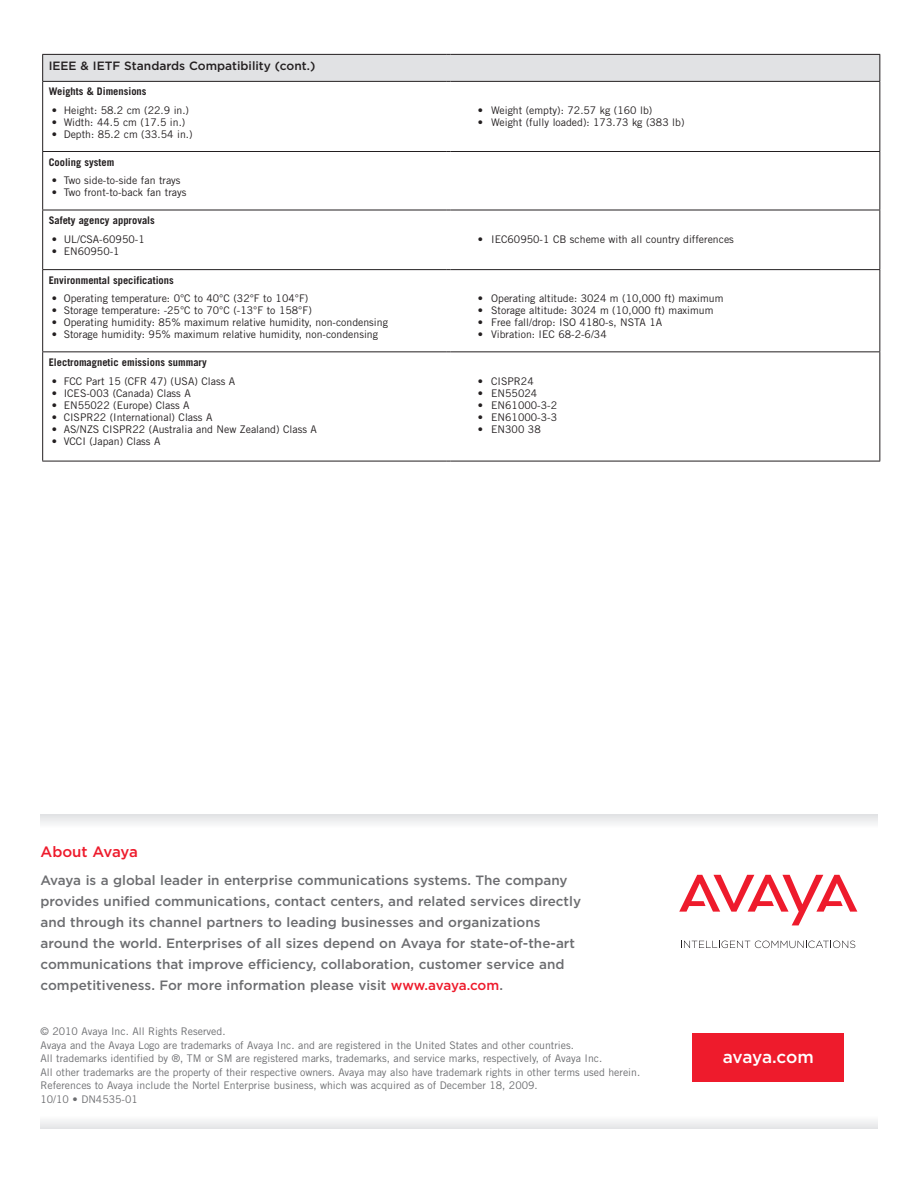
<style>
.page{position:relative;width:918px;height:1188px;background:#fff}
.page>*{position:absolute;margin:0;border:0;box-sizing:border-box;transform-origin:0 0}
.Collateral_Box{font:500 17.25px "Gotham";letter-spacing:-.02em;color:#fff}
.Boilerplate_Head{font:500 15px "Gotham";letter-spacing:-.01em;color:#ee1b2c}
.Boilerplate_Copy{font:500 13.5px/21px "Gotham";color:#6c6d70}
.second_subhead{font:500 12px "Gotham";color:#231f20}
.tablet_bullet2{font:10.5px "Trade Gothic";color:#231f20}
.copyright_info_codin{font:10.5px "Trade Gothic";color:#6c6d70}
.body_copy{font:700 10.5px "Trade Gothic";color:#231f20}
.s1{color:#ee1b2c}
</style>
<div class="page">
<div style="left:40px;top:1115px;width:838px;height:14px;background:#f1f2f3"></div>
<div style="left:40px;top:815px;width:838px;height:13px;background:#f0f1f2"></div>
<div style="left:693px;top:1033px;width:151px;height:48px;background:#ee1b2c"></div>
<svg style="left:679px;top:875px;width:178px;height:50px"></svg>
<svg style="left:681px;top:941px;width:174px;height:7px"></svg>
<div style="left:43px;top:54px;width:837px;height:27px;background:#e1e2e4"></div>
<svg style="left:43px;top:82px;width:836px;height:379px"></svg>
<hr style="left:42px;top:54px;width:404px;height:1px;background:#231f20">
<svg style="left:42px;top:55px;width:1px;height:26px"></svg>
<hr style="left:451px;top:54px;width:429px;height:1px;background:#231f20">
<svg style="left:879px;top:55px;width:1px;height:26px"></svg>
<hr style="left:42px;top:81px;width:404px;height:1px;background:#231f20">
<hr style="left:42px;top:82px;width:1px;height:69px;background:#231f20">
<hr style="left:451px;top:81px;width:429px;height:1px;background:#231f20">
<hr style="left:879px;top:82px;width:1px;height:69px;background:#231f20">
<hr style="left:42px;top:151px;width:404px;height:1px;background:#231f20">
<hr style="left:42px;top:152px;width:1px;height:58px;background:#231f20">
<hr style="left:451px;top:151px;width:429px;height:1px;background:#231f20">
<hr style="left:879px;top:152px;width:1px;height:58px;background:#231f20">
<hr style="left:42px;top:210px;width:404px;height:1px;background:#231f20">
<hr style="left:42px;top:210px;width:1px;height:59px;background:#231f20">
<hr style="left:451px;top:210px;width:429px;height:1px;background:#231f20">
<hr style="left:879px;top:210px;width:1px;height:59px;background:#231f20">
<hr style="left:42px;top:269px;width:404px;height:1px;background:#231f20">
<hr style="left:42px;top:270px;width:1px;height:81px;background:#231f20">
<hr style="left:451px;top:269px;width:429px;height:1px;background:#231f20">
<hr style="left:879px;top:270px;width:1px;height:81px;background:#231f20">
<hr style="left:42px;top:351px;width:404px;height:1px;background:#231f20">
<hr style="left:42px;top:352px;width:1px;height:109px;background:#231f20">
<hr style="left:451px;top:351px;width:429px;height:1px;background:#231f20">
<hr style="left:879px;top:352px;width:1px;height:109px;background:#231f20">
<hr style="left:42px;top:461px;width:404px;height:1px;background:#231f20">
<hr style="left:451px;top:461px;width:429px;height:1px;background:#231f20">
<p class="second_subhead" style="left:49px;top:59px;width:268px">IEEE &amp; IETF Standards Compatibility (cont.)</p>
<p class="body_copy" style="left:49px;top:85px;width:99px">Weights &amp; Dimensions</p>
<p class="tablet_bullet2" style="left:52px;top:104px;width:139px">• Height: 58.2 cm (22.9 in.)</p>
<p class="tablet_bullet2" style="left:478px;top:104px;width:176px">• Weight (empty): 72.57 kg (160 lb)</p>
<p class="tablet_bullet2" style="left:52px;top:116px;width:135px">• Width: 44.5 cm (17.5 in.)</p>
<p class="tablet_bullet2" style="left:478px;top:116px;width:208px">• Weight (fully loaded): 173.73 kg (383 lb)</p>
<p class="tablet_bullet2" style="left:52px;top:128px;width:142px">• Depth: 85.2 cm (33.54 in.)</p>
<p class="body_copy" style="left:49px;top:155px;width:67px">Cooling system</p>
<p class="tablet_bullet2" style="left:52px;top:174px;width:130px">• Two side-to-side fan trays</p>
<p class="tablet_bullet2" style="left:52px;top:186px;width:136px">• Two front-to-back fan trays</p>
<p class="body_copy" style="left:49px;top:214px;width:108px">Safety agency approvals</p>
<p class="tablet_bullet2" style="left:52px;top:233px;width:94px">• UL/CSA-60950-1</p>
<p class="tablet_bullet2" style="left:478px;top:233px;width:258px">• IEC60950-1 CB scheme with all country differences</p>
<p class="tablet_bullet2" style="left:52px;top:245px;width:69px">• EN60950-1</p>
<p class="body_copy" style="left:49px;top:274px;width:127px">Environmental specifications</p>
<p class="tablet_bullet2" style="left:52px;top:292px;width:258px">• Operating temperature: 0°C to 40°C (32°F to 104°F)</p>
<p class="tablet_bullet2" style="left:478px;top:292px;width:247px">• Operating altitude: 3024 m (10,000 ft) maximum</p>
<p class="tablet_bullet2" style="left:52px;top:304px;width:261px">• Storage temperature: -25°C to 70°C (-13°F to 158°F)</p>
<p class="tablet_bullet2" style="left:478px;top:304px;width:237px">• Storage altitude: 3024 m (10,000 ft) maximum</p>
<p class="tablet_bullet2" style="left:52px;top:316px;width:338px">• Operating humidity: 85% maximum relative humidity, non-condensing</p>
<p class="tablet_bullet2" style="left:478px;top:316px;width:186px">• Free fall/drop: ISO 4180-s, NSTA 1A</p>
<p class="tablet_bullet2" style="left:52px;top:328px;width:328px">• Storage humidity: 95% maximum relative humidity, non-condensing</p>
<p class="tablet_bullet2" style="left:478px;top:328px;width:131px">• Vibration: IEC 68-2-6/34</p>
<p class="body_copy" style="left:49px;top:356px;width:160px">Electromagnetic emissions summary</p>
<p class="tablet_bullet2" style="left:52px;top:375px;width:185px">• FCC Part 15 (CFR 47) (USA) Class A</p>
<p class="tablet_bullet2" style="left:478px;top:375px;width:58px">• CISPR24</p>
<p class="tablet_bullet2" style="left:52px;top:387px;width:140px">• ICES-003 (Canada) Class A</p>
<p class="tablet_bullet2" style="left:478px;top:387px;width:61px">• EN55024</p>
<p class="tablet_bullet2" style="left:52px;top:399px;width:139px">• EN55022 (Europe) Class A</p>
<p class="tablet_bullet2" style="left:478px;top:399px;width:81px">• EN61000-3-2</p>
<p class="tablet_bullet2" style="left:52px;top:411px;width:162px">• CISPR22 (International) Class A</p>
<p class="tablet_bullet2" style="left:478px;top:411px;width:81px">• EN61000-3-3</p>
<p class="tablet_bullet2" style="left:52px;top:423px;width:267px">• AS/NZS CISPR22 (Australia and New Zealand) Class A</p>
<p class="tablet_bullet2" style="left:478px;top:423px;width:65px">• EN300 38</p>
<p class="tablet_bullet2" style="left:52px;top:435px;width:110px">• VCCI (Japan) Class A</p>
<p class="Boilerplate_Head" style="left:40px;top:843px;width:99px">About Avaya</p>
<p class="Boilerplate_Copy" style="left:40px;top:869px;width:542px">Avaya is a global leader in enterprise communications systems. The company provides unified communications, contact centers, and related services directly and through its channel partners to leading businesses and organizations around the world. Enterprises of all sizes depend on Avaya for state-of-the-art communications that improve efficiency, collaboration, customer service and competitiveness. For more information please visit <span class="s1">www.avaya.com</span>.</p>
<p class="copyright_info_codin" style="left:40px;top:1025px;width:187px">© 2010 Avaya Inc. All Rights Reserved.</p>
<p class="copyright_info_codin" style="left:40px;top:1038px;width:535px">Avaya and the Avaya Logo are trademarks of Avaya Inc. and are registered in the United States and other countries.</p>
<p class="copyright_info_codin" style="left:40px;top:1052px;width:563px">All trademarks identified by ®, TM or SM are registered marks, trademarks, and service marks, respectively, of Avaya Inc.</p>
<p class="copyright_info_codin" style="left:40px;top:1065px;width:601px">All other trademarks are the property of their respective owners. Avaya may also have trademark rights in other terms used herein.</p>
<p class="copyright_info_codin" style="left:40px;top:1079px;width:499px">References to Avaya include the Nortel Enterprise business, which was acquired as of December 18, 2009.</p>
<p class="copyright_info_codin" style="left:40px;top:1093px;width:99px">10/10 • DN4535-01</p>
<p class="Collateral_Box" style="left:723px;top:1047px;width:92px">avaya.com</p>
</div>
